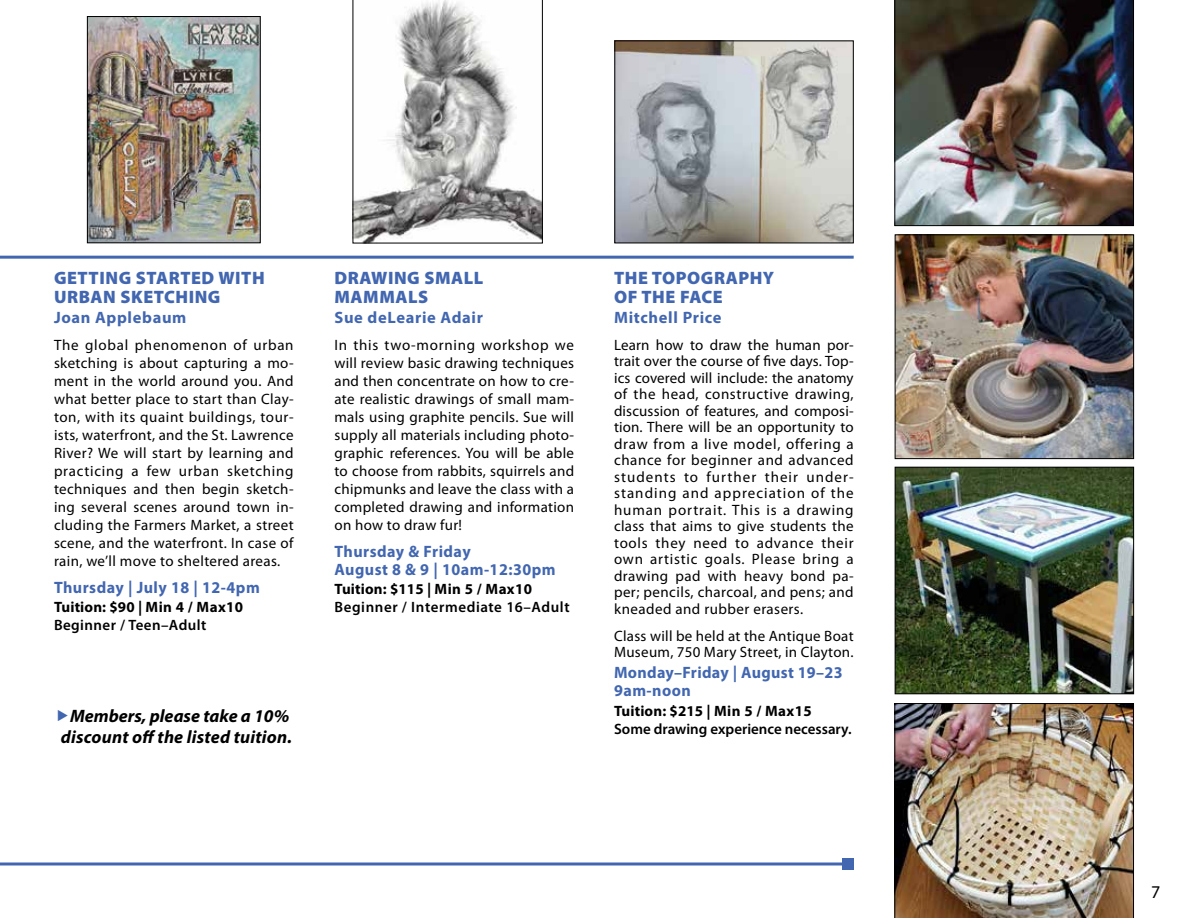
<style>
.page{position:relative;width:1188px;height:918px;background:#fff}
.page>*{position:absolute;margin:0;border:0;box-sizing:border-box;transform-origin:0 0}
.t1{font:900 18px/19.5px "Myriad Pro";letter-spacing:.03em;color:#4267b0}
.t2{font:italic 700 18px/21px "Myriad Pro";letter-spacing:.01em;color:#000;text-align:center}
.t3{font:18px "Myriad Pro";color:#000}
.t4{font:700 16.5px/18px "Myriad Pro";letter-spacing:.03em;color:#4267b0}
.t5{font:15px/18px "Myriad Pro";letter-spacing:.02em;color:#000;text-align:justify}
.t6{font:700 15px "Myriad Pro";letter-spacing:.01em;color:#000}
.t7{font:600 15px "Myriad Pro";letter-spacing:.03em;color:#000}
.t8{font:600 15px "Myriad Pro";color:#000}
</style>
<div class="page">
<svg style="left:353px;top:0;width:190px;height:243px"></svg>
<img style="left:616px;top:42px;width:236px;height:199px">
<div style="left:614px;top:40px;width:240px;height:203px;border:1px solid #000"></div>
<hr style="left:0;top:256px;width:854px;height:3px;background:#4267b0">
<svg style="left:0;top:862px;width:842px;height:4px;background:#718cc3"></svg>
<div style="left:842px;top:858px;width:12px;height:12px;background:#4267b0"></div>
<img style="left:89px;top:18px;width:170px;height:223px">
<div style="left:87px;top:16px;width:174px;height:227px;border:1px solid #000"></div>
<img style="left:897px;top:469px;width:235px;height:223px">
<div style="left:895px;top:467px;width:239px;height:227px;border:1px solid #000"></div>
<img style="left:897px;top:236px;width:235px;height:221px">
<div style="left:895px;top:234px;width:239px;height:225px;border:1px solid #000"></div>
<img style="left:894px;top:0;width:240px;height:226px">
<img style="left:894px;top:703px;width:240px;height:215px">
<p class="t1" style="left:54px;top:267px;width:212px">GETTING STARTED WITH<br>URBAN SKETCHING</p>
<p class="t4" style="left:54px;top:307px;width:134px">Joan Applebaum</p>
<p class="t5" style="left:54px;top:335px;width:241px">The global phenomenon of urban sketching is about capturing a mo&shy;ment in the world around you. And what better place to start than Clay&shy;ton, with its quaint buildings, tour&shy;ists, waterfront, and the St. Lawrence River? We will start by learning and practicing a few urban sketching techniques and then begin sketch&shy;ing several scenes around town in&shy;cluding the Farmers Market, a street scene, and the waterfront. In case of rain, we’ll move to sheltered areas.</p>
<p class="t4" style="left:54px;top:577px;width:207px">Thursday | July 18 | 12-4pm</p>
<p class="t6" style="left:54px;top:597px;width:191px">Tuition: $90 | Min 4 / Max10</p>
<p class="t7" style="left:54px;top:615px;width:154px">Beginner / Teen–Adult</p>
<p class="t2" style="left:61px;top:704px;width:233px">Members, please take a 10% discount off the listed tuition.</p>
<p class="t1" style="left:334px;top:267px;width:151px">DRAWING SMALL<br>MAMMALS</p>
<p class="t4" style="left:334px;top:307px;width:150px">Sue deLearie Adair</p>
<p class="t5" style="left:334px;top:335px;width:241px">In this two-morning workshop we will review basic drawing techniques and then concentrate on how to cre&shy;ate realistic drawings of small mam&shy;mals using graphite pencils. Sue will supply all materials including photo&shy;graphic references. You will be able to choose from rabbits, squirrels and chipmunks and leave the class with a completed drawing and information on how to draw fur!</p>
<p class="t4" style="left:334px;top:541px;width:223px">Thursday &amp; Friday<br>August 8 &amp; 9 | 10am-12:30pm</p>
<p class="t6" style="left:334px;top:579px;width:199px">Tuition: $115 | Min 5 / Max10</p>
<p class="t7" style="left:334px;top:597px;width:237px">Beginner / Intermediate 16–Adult</p>
<p class="t1" style="left:614px;top:267px;width:162px">THE TOPOGRAPHY<br>OF THE FACE</p>
<p class="t4" style="left:614px;top:307px;width:109px">Mitchell Price</p>
<p class="t5" style="left:614px;top:336px;width:241px;line-height:16.5px">Learn how to draw the human por&shy;trait over the course of five days. Top&shy;ics covered will include: the anatomy of the head, constructive drawing, discussion of features, and composi&shy;tion. There will be an opportunity to draw from a live model, offering a chance for beginner and advanced students to further their under&shy;standing and appreciation of the human portrait. This is a drawing class that aims to give students the tools they need to advance their own artistic goals. Please bring a drawing pad with heavy bond pa&shy;per; pencils, charcoal, and pens; and kneaded and rubber erasers.</p>
<p class="t5" style="left:614px;top:627px;width:241px;line-height:16.5px">Class will be held at the Antique Boat<br>Museum, 750 Mary Street, in Clayton.</p>
<p class="t4" style="left:614px;top:663px;width:230px">Monday–Friday | August 19–23<br>9am-noon</p>
<p class="t6" style="left:614px;top:701px;width:199px">Tuition: $215 | Min 5 / Max15</p>
<p class="t8" style="left:614px;top:719px;width:239px">Some drawing experience necessary.</p>
<p class="t3" style="left:1151px;top:881px;width:11px">7</p>
</div>
